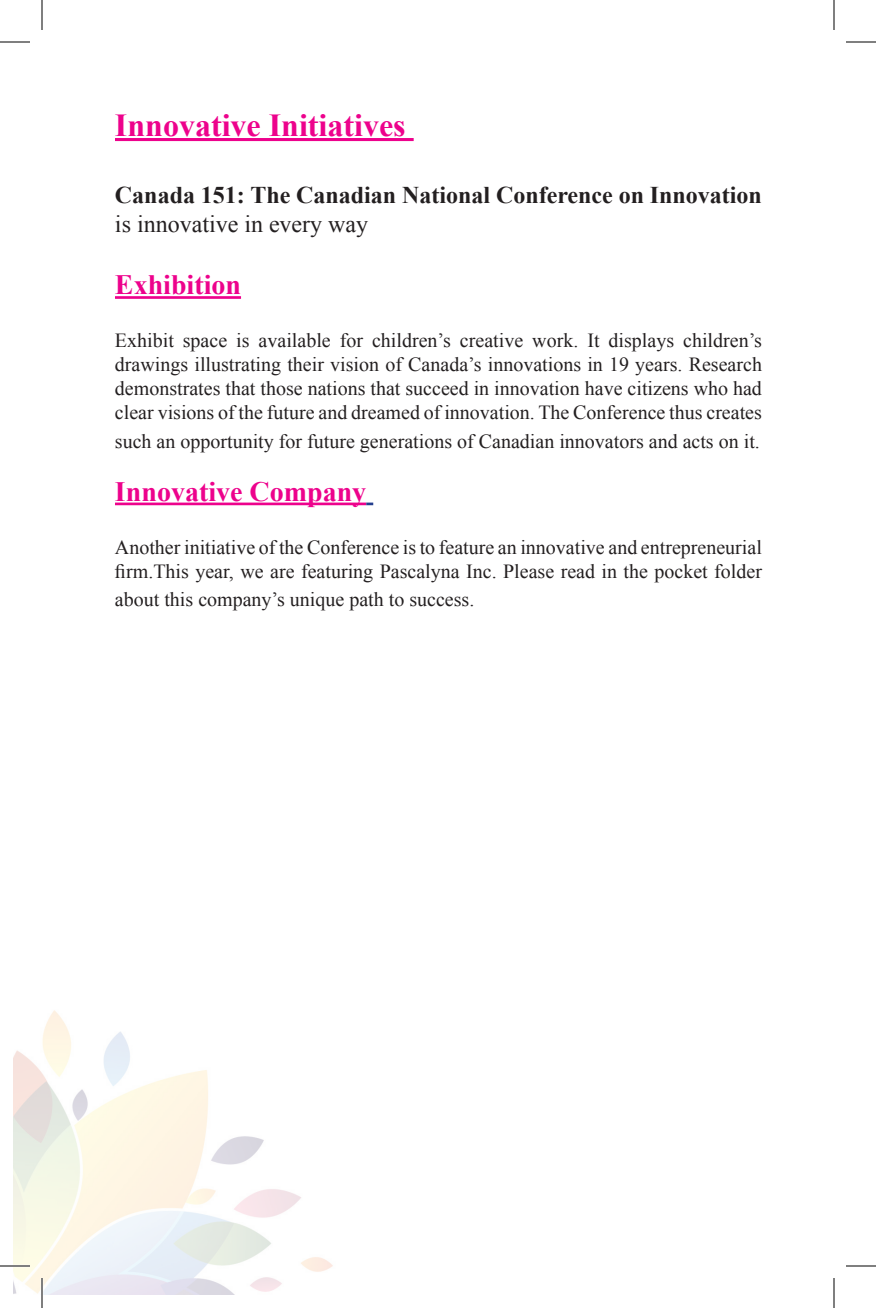
<style>
.page{position:relative;width:876px;height:1308px;background:#fff}
.page>*{position:absolute;margin:0;border:0;box-sizing:border-box;transform-origin:0 0}
.t1{font:700 32px "Times New Roman";color:#ed028c}
.t2{font:700 28px "Times New Roman";color:#ed028c}
.t3{font:700 24px/28.8px "Times New Roman";color:#231f20}
.t4{font:20px/24px "Times New Roman";color:#231f20;text-align:justify}
.s1{font-weight:400}
</style>
<div class="page">
<img style="left:14px;top:141px;width:400px;height:1153px">
<hr style="left:115px;top:138px;width:299px;height:3px;background:#ed028c">
<hr style="left:115px;top:296px;width:126px;height:3px;background:#ed028c">
<hr style="left:115px;top:503px;width:251px;height:2px;background:#ed028c">
<svg style="left:366px;top:503px;width:7px;height:2px"></svg>
<hr style="left:0;top:1265px;width:30px;height:2px;background:#fff">
<hr style="left:41px;top:1278px;width:2px;height:30px;background:#fff">
<hr style="left:0;top:42px;width:30px;height:1px;background:#000">
<hr style="left:846px;top:42px;width:30px;height:1px;background:#000">
<hr style="left:0;top:1266px;width:30px;height:1px;background:#000">
<hr style="left:846px;top:1266px;width:30px;height:1px;background:#000">
<hr style="left:42px;top:0;width:1px;height:30px;background:#000">
<hr style="left:42px;top:1278px;width:1px;height:30px;background:#000">
<hr style="left:834px;top:0;width:1px;height:30px;background:#000">
<hr style="left:834px;top:1278px;width:1px;height:30px;background:#000">
<p class="t1" style="left:115px;top:103px;width:292px">Innovative Initiatives</p>
<p class="t3" style="left:115px;top:180px;width:648px">Canada 151: The Canadian National Conference on Innovation <span class="s1">is innovative in every way</span></p>
<p class="t2" style="left:115px;top:266px;width:128px">Exhibition</p>
<p class="t4" style="left:115px;top:328px;width:649px">Exhibit space is available for children’s creative work. It displays children’s drawings illustrating their vision of Canada’s innovations in 19 years. Research demonstrates that those nations that succeed in innovation have citizens who had clear visions of the future and dreamed of innovation. The Conference thus creates</p>
<p class="t4" style="left:115px;top:429px;width:646px">such an opportunity for future generations of Canadian innovators and acts on it.</p>
<p class="t2" style="left:115px;top:472px;width:253px">Innovative Company</p>
<p class="t4" style="left:115px;top:535px;width:649px">Another initiative of the Conference is to feature an innovative and entrepreneurial firm.This year, we are featuring Pascalyna Inc. Please read in the pocket folder</p>
<p class="t4" style="left:115px;top:587px;width:361px">about this company’s unique path to success.</p>
</div>
